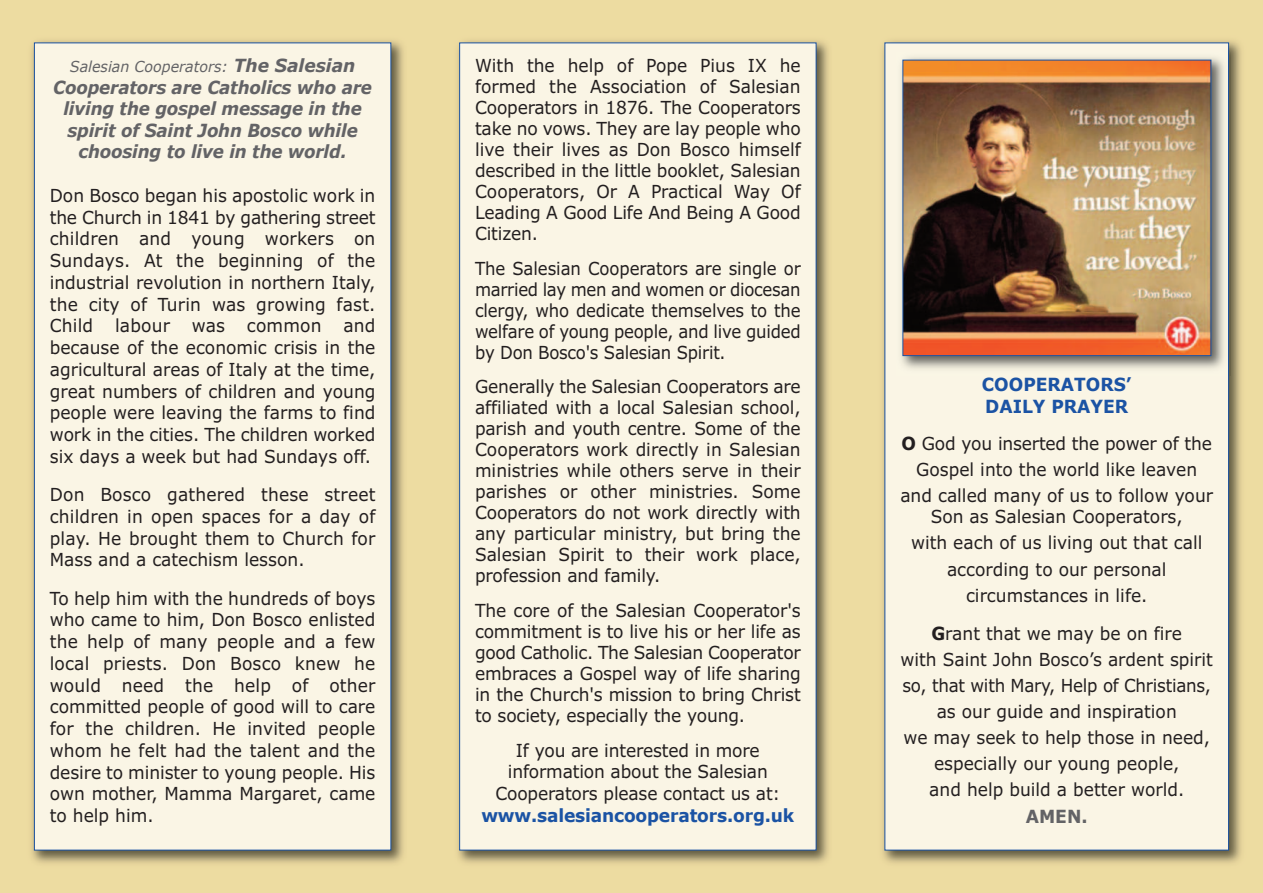
<style>
.page{position:relative;width:1263px;height:893px;background:#eddca1}
.page>*{position:absolute;margin:0;border:0;box-sizing:border-box;transform-origin:0 0}
.t1{font:18px/21.8px "Verdana";color:#231f20;text-align:justify;scale:.95 1}
.t2{font:18px/21px "Verdana";color:#231f20;text-align:justify;scale:.92 1}
.t3{font:italic 700 18px/21.6px "Verdana";letter-spacing:-.01em;color:#636366;text-align:center;scale:.93 1}
.t4{font:700 18px/21.6px "Verdana";letter-spacing:-.01em;color:#1b53a4;scale:.95 1}
.t5{font:700 18px "Verdana";color:#636366;scale:.95 1}
.t6{font:italic 15px "Verdana";color:#636366;scale:.95 1}
.s1{font-weight:700;font-size:18px}
.s2{font-weight:700}
</style>
<div class="page">
<img style="left:31px;top:40px;width:373px;height:824px">
<div style="left:35px;top:43px;width:355px;height:807px;background:#faf5e5"></div>
<img style="left:457px;top:40px;width:372px;height:824px">
<div style="left:460px;top:43px;width:356px;height:807px;background:#faf5e5"></div>
<img style="left:882px;top:40px;width:360px;height:824px">
<div style="left:885px;top:43px;width:343px;height:807px;background:#faf5e5"></div>
<img style="left:901px;top:53px;width:329px;height:322px">
<img style="left:1228px;top:53px;width:1px;height:322px">
<img style="left:904px;top:62px;width:305px;height:292px">
<div style="left:902px;top:60px;width:309px;height:296px;border:1px solid #1b53a4"></div>
<p class="t6" style="left:70px;top:57px;width:302px">Salesian Cooperators: <span class="s1">The Salesian</span></p>
<p class="t3" style="left:53px;top:76px;width:344px">Cooperators are Catholics who are living the gospel message in the spirit of Saint John Bosco while choosing to live in the world.</p>
<p class="t1" style="left:50px;top:185px;width:344px">Don Bosco began his apostolic work in the Church in 1841 by gathering street children and young workers on Sundays. At the beginning of the industrial revolution in northern Italy, the city of Turin was growing fast.<br>Child labour was common and because of the economic crisis in the agricultural areas of Italy at the time, great numbers of children and young people were leaving the farms to find work in the cities. The children worked six days a week but had Sundays off.</p>
<p class="t1" style="left:50px;top:484px;width:344px">Don Bosco gathered these street children in open spaces for a day of play. He brought them to Church for Mass and a catechism lesson.</p>
<p class="t1" style="left:50px;top:587px;width:344px">To help him with the hundreds of boys who came to him, Don Bosco enlisted the help of many people and a few local priests. Don Bosco knew he would need the help of other committed people of good will to care for the children. He invited people whom he felt had the talent and the desire to minister to young people. His own mother, Mamma Margaret, came to help him.</p>
<p class="t1" style="left:475px;top:55px;width:344px;line-height:21px">With the help of Pope Pius IX he formed the Association of Salesian Cooperators in 1876. The Cooperators take no vows. They are lay people who live their lives as Don Bosco himself described in the little booklet, Salesian Cooperators, Or A Practical Way Of Leading A Good Life And Being A Good Citizen.</p>
<p class="t2" style="left:475px;top:258px;width:355px">The Salesian Cooperators are single or married lay men and women or diocesan clergy, who dedicate themselves to the welfare of young people, and live guided by Don Bosco's Salesian Spirit.</p>
<p class="t1" style="left:475px;top:376px;width:344px;line-height:21px">Generally the Salesian Cooperators are affiliated with a local Salesian school, parish and youth centre. Some of the Cooperators work directly in Salesian ministries while others serve in their parishes or other ministries. Some Cooperators do not work directly with any particular ministry, but bring the Salesian Spirit to their work place, profession and family.</p>
<p class="t1" style="left:475px;top:600px;width:344px;line-height:21px">The core of the Salesian Cooperator's commitment is to live his or her life as good Catholic. The Salesian Cooperator embraces a Gospel way of life sharing in the Church's mission to bring Christ to society, especially the young.</p>
<p class="t1" style="left:495px;top:740px;width:301px;text-align:center">If you are interested in more information about the Salesian<br>Cooperators please contact us at:</p>
<p class="t4" style="left:481px;top:803px;width:331px">www.salesiancooperators.org.uk</p>
<p class="t4" style="left:982px;top:373px;width:159px">COOPERATORS’ dAIlY PRAYER</p>
<p class="t1" style="left:900px;top:430px;width:331px;line-height:26.1px;text-align:center"><span class="s2">O</span> God you inserted the power of the<br>Gospel into the world like leaven and called many of us to follow your</p>
<p class="t1" style="left:911px;top:504px;width:308px;line-height:26.1px;text-align:center">Son as Salesian Cooperators, with each of us living out that call according to our personal circumstances in life.</p>
<p class="t1" style="left:900px;top:620px;width:330px;line-height:26.1px;text-align:center"><span class="s2">G</span>rant that we may be on fire<br>with Saint John Bosco’s ardent spirit so, that with Mary, Help of Christians, as our guide and inspiration<br>we may seek to help those in need, especially our young people,<br>and help build a better world.</p>
<p class="t5" style="left:1026px;top:804px;width:67px">AMEN.</p>
</div>
